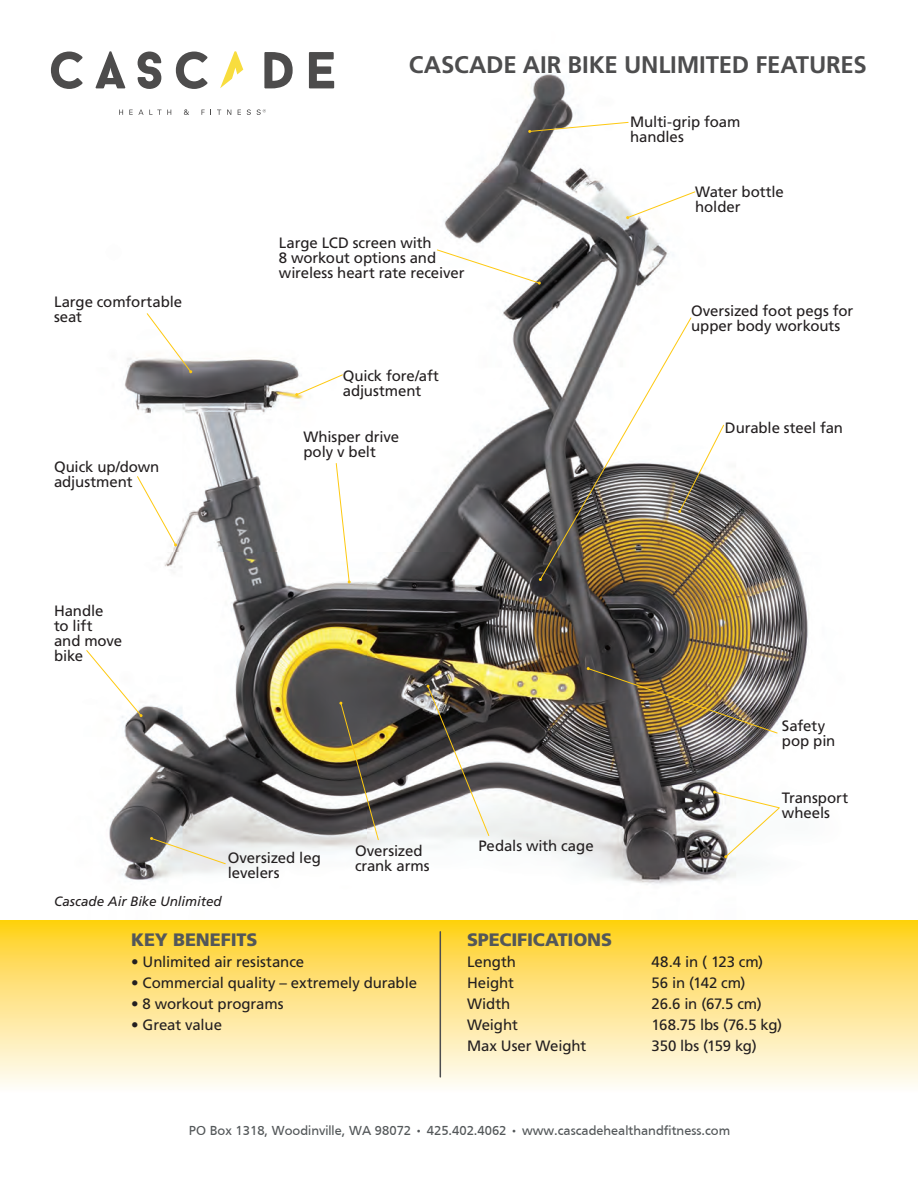
<style>
.page{position:relative;width:918px;height:1188px;background:#fff}
.page>*{position:absolute;margin:0;border:0;box-sizing:border-box;transform-origin:0 0}
.t1{font:700 24px "Frutiger";letter-spacing:-.01em;color:#4d4d4e}
.t2{font:900 18px "Frutiger";letter-spacing:-.005em;color:#535759}
.t3{font:15px/15px "Frutiger";letter-spacing:-.005em;color:#231f20}
.t4{font:15px "Frutiger";letter-spacing:-.025em;color:#231f20}
.t5{font:13.5px "Frutiger";color:#535759}
.t6{font:italic 13.5px "Frutiger";letter-spacing:-.005em;color:#231f20}
</style>
<div class="page">
<img style="left:50px;top:51px;width:759px;height:833px">
<svg style="left:146px;top:313px;width:46px;height:60px"></svg>
<svg style="left:295px;top:374px;width:48px;height:22px"></svg>
<svg style="left:86px;top:649px;width:57px;height:68px"></svg>
<svg style="left:137px;top:476px;width:40px;height:70px"></svg>
<svg style="left:335px;top:463px;width:16px;height:121px"></svg>
<svg style="left:150px;top:837px;width:76px;height:28px"></svg>
<svg style="left:436px;top:249px;width:105px;height:36px"></svg>
<svg style="left:539px;top:317px;width:186px;height:264px"></svg>
<svg style="left:0;top:920px;width:918px;height:166px"></svg>
<hr style="left:440px;top:932px;width:1px;height:145px;background:#4d4d4e">
<svg style="left:119px;top:110px;width:4px;height:5px"></svg>
<svg style="left:129px;top:110px;width:42px;height:5px"></svg>
<svg style="left:184px;top:109px;width:5px;height:6px"></svg>
<svg style="left:201px;top:110px;width:10px;height:5px"></svg>
<svg style="left:217px;top:110px;width:4px;height:5px"></svg>
<svg style="left:227px;top:110px;width:4px;height:5px"></svg>
<svg style="left:238px;top:110px;width:3px;height:5px"></svg>
<svg style="left:247px;top:109px;width:4px;height:6px"></svg>
<svg style="left:257px;top:109px;width:9px;height:6px"></svg>
<svg style="left:51px;top:52px;width:32px;height:37px"></svg>
<svg style="left:95px;top:51px;width:30px;height:37px"></svg>
<svg style="left:138px;top:52px;width:23px;height:37px"></svg>
<svg style="left:176px;top:52px;width:32px;height:37px"></svg>
<svg style="left:264px;top:52px;width:29px;height:36px"></svg>
<svg style="left:309px;top:52px;width:25px;height:36px"></svg>
<svg style="left:220px;top:51px;width:23px;height:37px"></svg>
<svg style="left:713px;top:790px;width:67px;height:68px"></svg>
<svg style="left:339px;top:702px;width:40px;height:139px"></svg>
<svg style="left:426px;top:685px;width:64px;height:152px"></svg>
<svg style="left:528px;top:122px;width:101px;height:11px"></svg>
<svg style="left:626px;top:191px;width:70px;height:28px"></svg>
<img style="left:587px;top:667px;width:191px;height:67px">
<h1 class="t1" style="left:409px;top:50px;width:459px">CASCADE AIR BIKE UNLIMITED FEATURES</h1>
<p class="t3" style="left:630px;top:114px;width:112px">Multi-grip foam handles</p>
<p class="t3" style="left:54px;top:294px;width:130px">Large comfortable seat</p>
<p class="t3" style="left:54px;top:459px;width:107px">Quick up/down adjustment</p>
<p class="t3" style="left:54px;top:604px;width:70px">Handle<br>to lift and move bike</p>
<p class="t3" style="left:279px;top:236px;width:187px">Large LCD screen with<br>8 workout options and wireless heart rate receiver</p>
<p class="t3" style="left:343px;top:368px;width:98px">Quick fore/aft adjustment</p>
<p class="t3" style="left:303px;top:430px;width:97px">Whisper drive poly v belt</p>
<p class="t3" style="left:228px;top:850px;width:95px">Oversized leg levelers</p>
<p class="t3" style="left:355px;top:843px;width:76px">Oversized crank arms</p>
<p class="t3" style="left:478px;top:838px;width:117px">Pedals with cage</p>
<p class="t6" style="left:54px;top:893px;width:169px">Cascade Air Bike Unlimited</p>
<p class="t3" style="left:695px;top:184px;width:90px">Water bottle holder</p>
<p class="t3" style="left:691px;top:303px;width:164px">Oversized foot pegs for upper body workouts</p>
<p class="t3" style="left:725px;top:420px;width:120px">Durable steel fan</p>
<p class="t3" style="left:782px;top:718px;width:55px">Safety pop pin</p>
<p class="t3" style="left:782px;top:790px;width:68px">Transport wheels</p>
<p class="t2" style="left:131px;top:929px;width:128px">KEY BENEFITS</p>
<p class="t3" style="left:131px;top:954px;width:174px">• Unlimited air resistance</p>
<p class="t3" style="left:131px;top:975px;width:287px">• Commercial quality – extremely durable</p>
<p class="t3" style="left:131px;top:996px;width:154px">• 8 workout programs</p>
<p class="t3" style="left:131px;top:1017px;width:92px">• Great value</p>
<p class="t2" style="left:467px;top:929px;width:147px">SPECIFICATIONS</p>
<p class="t3" style="left:467px;top:954px;width:50px">Length</p>
<p class="t3" style="left:652px;top:954px;width:113px">48.4 in ( 123 cm)</p>
<p class="t3" style="left:467px;top:975px;width:48px">Height</p>
<p class="t3" style="left:652px;top:975px;width:96px">56 in (142 cm)</p>
<p class="t3" style="left:467px;top:996px;width:45px">Width</p>
<p class="t3" style="left:652px;top:996px;width:112px">26.6 in (67.5 cm)</p>
<p class="t3" style="left:467px;top:1017px;width:52px">Weight</p>
<p class="t4" style="left:652px;top:1016px;width:132px">168.75 lbs (76.5 kg)</p>
<p class="t3" style="left:467px;top:1038px;width:121px">Max User Weight</p>
<p class="t3" style="left:652px;top:1038px;width:107px">350 lbs (159 kg)</p>
<p class="t5" style="left:189px;top:1123px;width:543px">PO Box 1318, Woodinville, WA 98072 • 425.402.4062 • www.cascadehealthandfitness.com</p>
</div>
